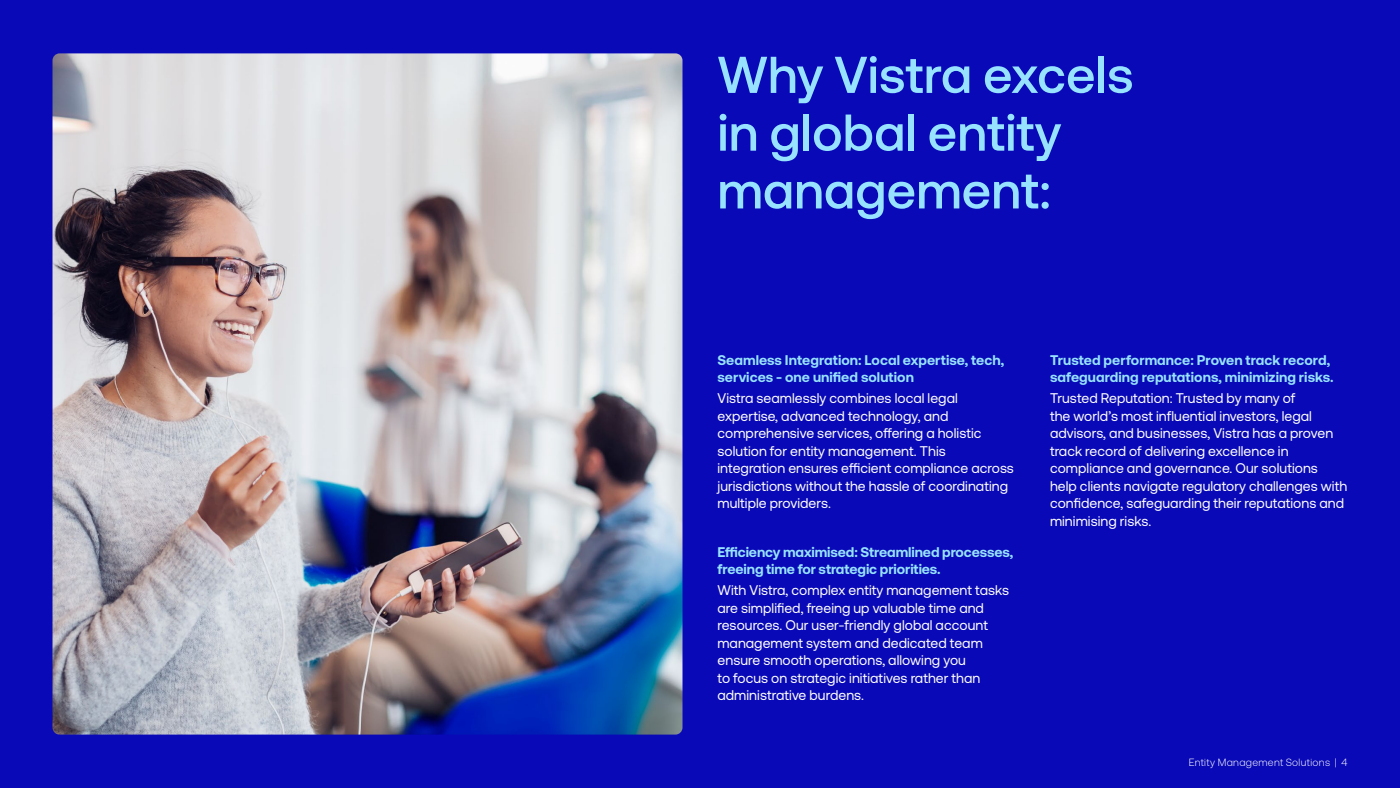
<style>
.page{position:relative;width:1400px;height:788px;background:#0909b7}
.page>*{position:absolute;margin:0;border:0;box-sizing:border-box;transform-origin:0 0}
.t1{font:500 51.62px/57.8px "Vistra Sans";letter-spacing:.005em;color:#97e3ff}
.t2{font:14px/17.5px "Vistra Sans";letter-spacing:.005em;color:#fff}
.t3{font:700 14px/17.5px "Vistra Sans";letter-spacing:.005em;color:#97e3ff}
.t4{font:300 10.5px "Vistra Sans";letter-spacing:.035em;color:#fff}
</style>
<div class="page">
<img style="left:52px;top:53px;width:630px;height:681px">
<h1 class="t1" style="left:718px;top:46px;width:418px">Why Vistra excels in global entity management:</h1>
<p class="t3" style="left:718px;top:351px;width:288px">Seamless Integration: Local expertise, tech, services - one unified solution</p>
<p class="t2" style="left:718px;top:389px;width:298px">Vistra seamlessly combines local legal expertise, advanced technology, and comprehensive services, offering a holistic solution for entity management. This integration ensures efficient compliance across jurisdictions without the hassle of coordinating multiple providers.</p>
<p class="t3" style="left:718px;top:543px;width:297px">Efficiency maximised: Streamlined processes, freeing time for strategic priorities.</p>
<p class="t2" style="left:718px;top:581px;width:293px">With Vistra, complex entity management tasks are simplified, freeing up valuable time and resources. Our user-friendly global account management system and dedicated team ensure smooth operations, allowing you<br>to focus on strategic initiatives rather than administrative burdens.</p>
<p class="t3" style="left:1050px;top:351px;width:285px">Trusted performance: Proven track record, safeguarding reputations, minimizing risks.</p>
<p class="t2" style="left:1050px;top:389px;width:299px">Trusted Reputation: Trusted by many of<br>the world’s most influential investors, legal advisors, and businesses, Vistra has a proven track record of delivering excellence in compliance and governance. Our solutions help clients navigate regulatory challenges with confidence, safeguarding their reputations and minimising risks.</p>
<p class="t4" style="left:1189px;top:756px;width:160px">Entity Management Solutions | 4</p>
</div>
